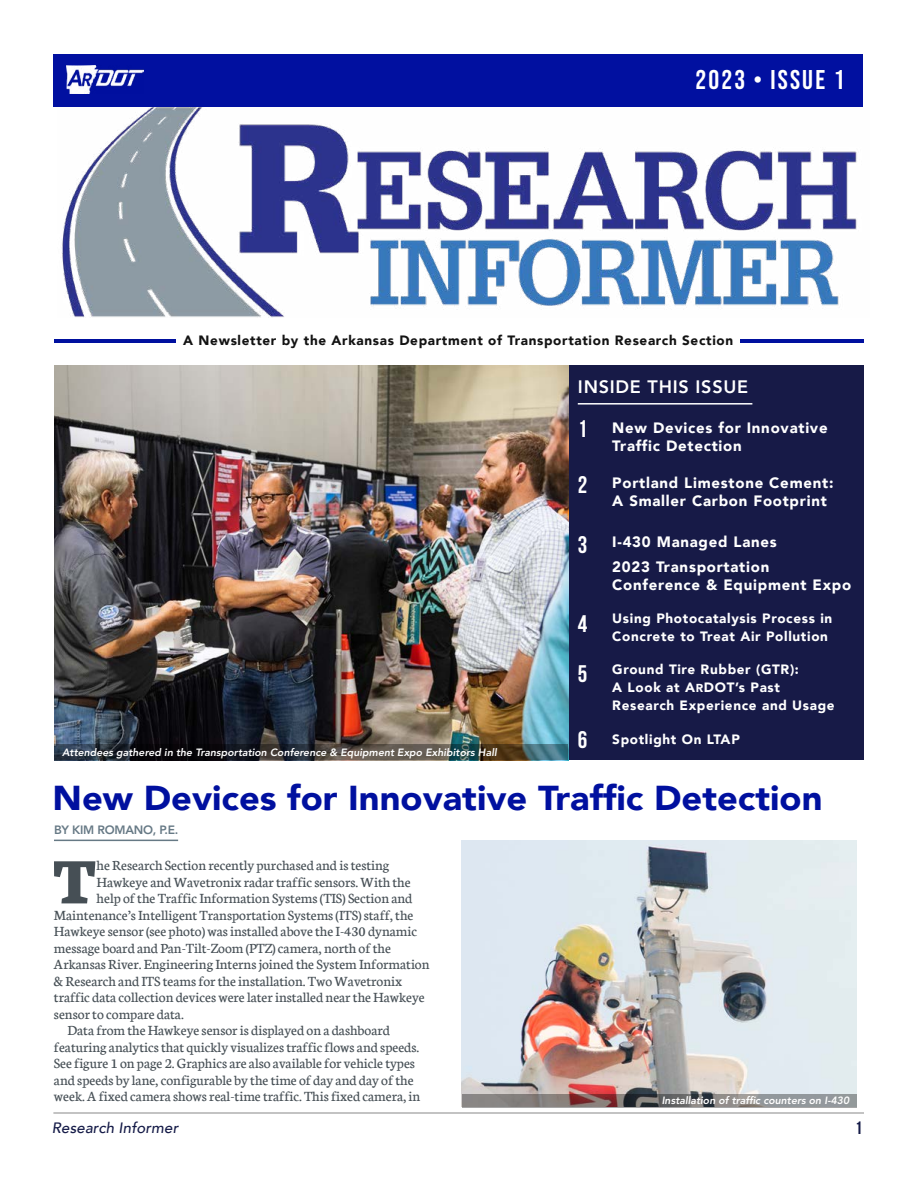
<style>
.page{position:relative;width:918px;height:1188px;background:#fff}
.page>*{position:absolute;margin:0;border:0;box-sizing:border-box;transform-origin:0 0}
.t1{font:800 69.3px "Neuton";color:#464f55}
.t2{font:900 34.5px "Avenir";color:#00109f;scale:1.05 1}
.t3{font:27px "Bebas Neue";letter-spacing:.08em;color:#fff}
.t4{font:700 24px "Bebas Neue";color:#fff}
.t5{font:800 18px "Avenir";letter-spacing:.04em;color:#fff}
.t6{font:700 18px "Bebas Neue";color:#141a47}
.t7{font:15px "Neuton";color:#464f55}
.t8{font:900 15px/18px "Avenir";letter-spacing:.05em;color:#fff}
.t9{font:italic 500 15px "Avenir";letter-spacing:.01em;color:#141a47}
.t10{font:900 13.5px/18px "Avenir";letter-spacing:.05em;color:#fff}
.t11{font:900 13.5px "Avenir";letter-spacing:.05em;color:#131313}
.t12{font:800 12px "Avenir LT Std";letter-spacing:-.02em;color:#667985}
.t13{font:italic 800 10.5px "Avenir LT Std";color:#fff}
.s1{font-size:11.55px}
.s2{font-family:"Bebas Neue";font-weight:700;font-size:24px}
</style>
<div class="page">
<hr style="left:53px;top:1112px;width:811px;height:2px;background:#000">
<div style="left:568px;top:365px;width:295px;height:395px;background:#171a47"></div>
<div style="left:53px;top:55px;width:810px;height:52px;background:#0110a0"></div>
<img style="left:62px;top:107px;width:795px;height:211px">
<img style="left:66px;top:65px;width:77px;height:28px">
<hr style="left:54px;top:339px;width:810px;height:4px;background:#00109f">
<div style="left:176px;top:326px;width:564px;height:34px;background:#fff"></div>
<hr style="left:54px;top:840px;width:124px;height:1px;background:#667985">
<img style="left:55px;top:365px;width:513px;height:379px">
<hr style="left:578px;top:403px;width:174px;height:2px;background:#fff">
<img style="left:462px;top:840px;width:394px;height:254px">
<svg style="left:55px;top:744px;width:513px;height:16px;background:#343838"></svg>
<svg style="left:462px;top:1094px;width:394px;height:14px;background:#817b7b"></svg>
<h3 class="t3" style="left:696px;top:65px;width:151px">2023 • ISSUE 1</h3>
<p class="t11" style="left:183px;top:329px;width:551px">A Newsletter by the Arkansas Department of Transportation Research Section</p>
<p class="t5" style="left:578px;top:371px;width:172px">INSIDE THIS ISSUE</p>
<p class="t13" style="left:62px;top:746px;width:436px">Attendees gathered in the Transportation Conference &amp; Equipment Expo Exhibitors Hall</p>
<h3 class="t4" style="left:578px;top:416px;width:11px">1</h3>
<h3 class="t4" style="left:578px;top:471px;width:11px">2</h3>
<h3 class="t4" style="left:578px;top:531px;width:11px">3</h3>
<h3 class="t4" style="left:578px;top:611px;width:11px">4</h3>
<h3 class="t4" style="left:578px;top:660px;width:11px">5</h3>
<p class="t8" style="left:612px;top:418px;width:217px">New Devices for Innovative<br>Traffic Detection</p>
<p class="t8" style="left:612px;top:474px;width:223px">Portland Limestone Cement:<br>A Smaller Carbon Footprint</p>
<p class="t8" style="left:612px;top:529px;width:166px;line-height:25.5px">I-430 Managed Lanes<br>2023 Transportation</p>
<p class="t8" style="left:612px;top:576px;width:240px">Conference &amp; Equipment Expo</p>
<p class="t10" style="left:612px;top:609px;width:222px">Using Photocatalysis Process in<br>Concrete to Treat Air Pollution</p>
<p class="t10" style="left:612px;top:660px;width:224px">Ground Tire Rubber (GTR):<br>A Look at A<span class="s1">r</span>DOT’s Past<br>Research Experience and Usage</p>
<p class="t10" style="left:578px;top:730px;width:164px"><span class="s2">6</span> Spotlight On LTAP</p>
<h2 class="t2" style="left:52px;top:768px;width:735px">New Devices for Innovative Traffic Detection</h2>
<p class="t12" style="left:54px;top:823px;width:126px">BY KIM ROMANO, P.E.</p>
<h1 class="t1" style="left:53px;top:848px;width:45px">T</h1>
<p class="t7" style="left:97px;top:858px;width:294px">he Research Section recently purchased and is testing</p>
<p class="t7" style="left:97px;top:874px;width:316px">Hawkeye and Wavetronix radar traffic sensors. With the</p>
<p class="t7" style="left:97px;top:891px;width:317px">help of the Traffic Information Systems (TIS) Section and</p>
<p class="t7" style="left:54px;top:907px;width:361px">Maintenance’s Intelligent Transportation Systems (ITS) staff, the</p>
<p class="t7" style="left:54px;top:924px;width:365px">Hawkeye sensor (see photo) was installed above the I-430 dynamic</p>
<p class="t7" style="left:54px;top:940px;width:338px">message board and Pan-Tilt-Zoom (PTZ) camera, north of the</p>
<p class="t7" style="left:54px;top:957px;width:377px">Arkansas River. Engineering Interns joined the System Information</p>
<p class="t7" style="left:54px;top:973px;width:350px">&amp; Research and ITS teams for the installation. Two Wavetronix</p>
<p class="t7" style="left:54px;top:990px;width:372px">traffic data collection devices were later installed near the Hawkeye</p>
<p class="t7" style="left:54px;top:1006px;width:131px">sensor to compare data.</p>
<p class="t7" style="left:67px;top:1023px;width:324px">Data from the Hawkeye sensor is displayed on a dashboard</p>
<p class="t7" style="left:54px;top:1039px;width:367px">featuring analytics that quickly visualizes traffic flows and speeds.</p>
<p class="t7" style="left:54px;top:1056px;width:363px">See figure 1 on page 2. Graphics are also available for vehicle types</p>
<p class="t7" style="left:54px;top:1072px;width:361px">and speeds by lane, configurable by the time of day and day of the</p>
<p class="t7" style="left:54px;top:1089px;width:368px">week. A fixed camera shows real-time traffic. This fixed camera, in</p>
<p class="t13" style="left:662px;top:1094px;width:189px">Installation of traffic counters on I-430</p>
<p class="t9" style="left:52px;top:1118px;width:128px">Research Informer</p>
<p class="t6" style="left:855px;top:1118px;width:9px">1</p>
</div>
